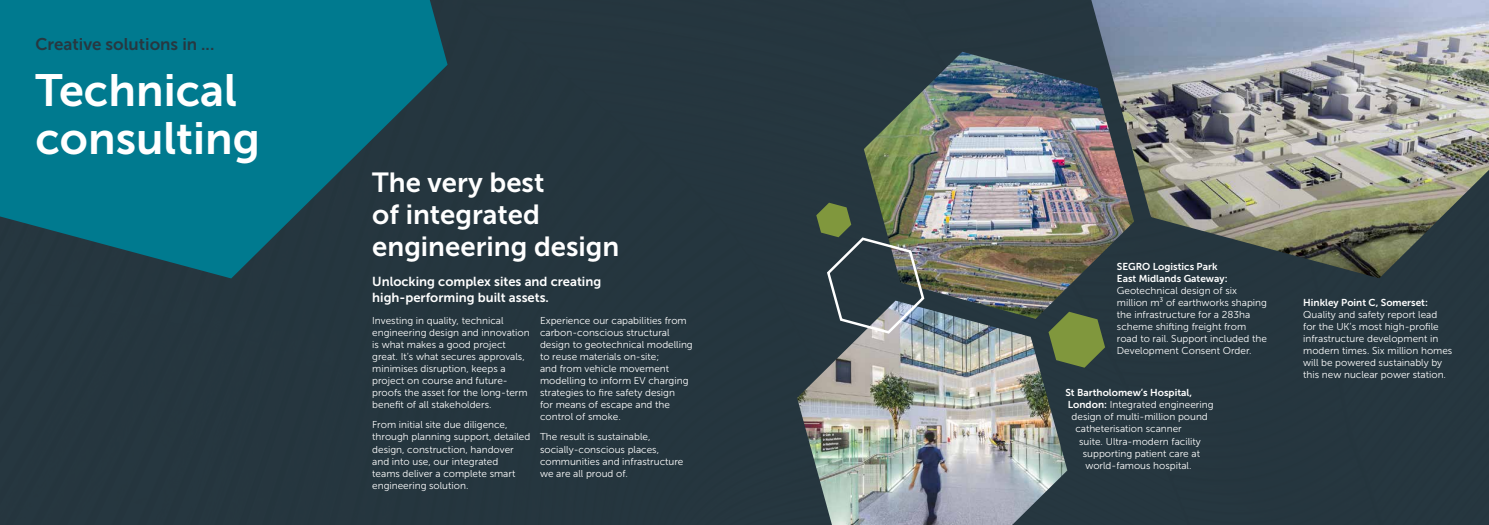
<style>
.page{position:relative;width:1489px;height:525px;background:#fff}
.page>*{position:absolute;margin:0;border:0;box-sizing:border-box;transform-origin:0 0}
.t1{font:45px/48px "Museo Sans 700";color:#fff}
.t2{font:27.5px/32px "Museo Sans 700";color:#fff}
.t3{font:16.88px "Museo Sans 700";color:#273841}
.t4{font:13px/16px "Museo Sans 700";color:#fff}
.t5{font:10px/12px "Museo Sans 300";color:#fff}
.t6{font:10px/12px "Museo Sans 700";color:#fff}
.s1{font-family:"Museo Sans 700"}
</style>
<div class="page">
<div style="left:0;top:0;width:1488px;height:524px;background:#25363f"></div>
<img style="left:1091px;top:0;width:397px;height:278px">
<img style="left:863px;top:52px;width:270px;height:266px">
<img style="left:797px;top:300px;width:270px;height:224px">
<svg style="left:0;top:0;width:447px;height:278px;fill:#007a8f"></svg>
<svg style="left:1048px;top:311px;width:57px;height:56px"></svg>
<img style="left:816px;top:202px;width:109px;height:133px">
<h3 class="t3" style="left:35px;top:35px;width:180px">Creative solutions in ...</h3>
<h1 class="t1" style="left:35px;top:66px;width:226px">Technical consulting</h1>
<h2 class="t2" style="left:372px;top:166px;width:248px">The very best<br>of integrated engineering design</h2>
<h3 class="t4" style="left:372px;top:274px;width:230px">Unlocking complex sites and creating high-performing built assets.</h3>
<p class="t5" style="left:372px;top:315px;width:159px">Investing in quality, technical engineering design and innovation is what makes a good project great. It’s what secures approvals, minimises disruption, keeps a project on course and future&shy;proofs the asset for the long-term benefit of all stakeholders.</p>
<p class="t5" style="left:372px;top:419px;width:160px">From initial site due diligence, through planning support, detailed design, construction, handover and into use, our integrated<br>teams deliver a complete smart engineering solution.</p>
<p class="t5" style="left:540px;top:315px;width:154px">Experience our capabilities from carbon-conscious structural design to geotechnical modelling to reuse materials on-site;<br>and from vehicle movement modelling to inform EV charging strategies to fire safety design<br>for means of escape and the control of smoke.</p>
<p class="t5" style="left:540px;top:431px;width:145px">The result is sustainable, socially-conscious places, communities and infrastructure we are all proud of.</p>
<p class="t6" style="left:1116px;top:261px;width:112px">SEGRO Logistics Park<br>East Midlands Gateway:</p>
<p class="t5" style="left:1116px;top:285px;width:151px">Geotechnical design of six million m³ of earthworks shaping the infrastructure for a 283ha scheme shifting freight from road to rail. Support included the<br>Development Consent Order.</p>
<p class="t6" style="left:1065px;top:387px;width:128px">St Bartholomew’s Hospital,</p>
<p class="t5" style="left:1067px;top:399px;width:147px"><span class="s1">London:</span> Integrated engineering</p>
<p class="t5" style="left:1071px;top:411px;width:138px">design of multi-million pound</p>
<p class="t5" style="left:1075px;top:423px;width:108px">catheterisation scanner</p>
<p class="t5" style="left:1079px;top:435px;width:123px">suite. Ultra-modern facility</p>
<p class="t5" style="left:1082px;top:447px;width:119px">supporting patient care at</p>
<p class="t5" style="left:1085px;top:459px;width:108px">world-famous hospital.</p>
<p class="t6" style="left:1303px;top:297px;width:126px">Hinkley Point C, Somerset:</p>
<p class="t5" style="left:1303px;top:309px;width:151px">Quality and safety report lead for the UK’s most high-profile infrastructure development in modern times. Six million homes will be powered sustainably by this new nuclear power station.</p>
</div>
